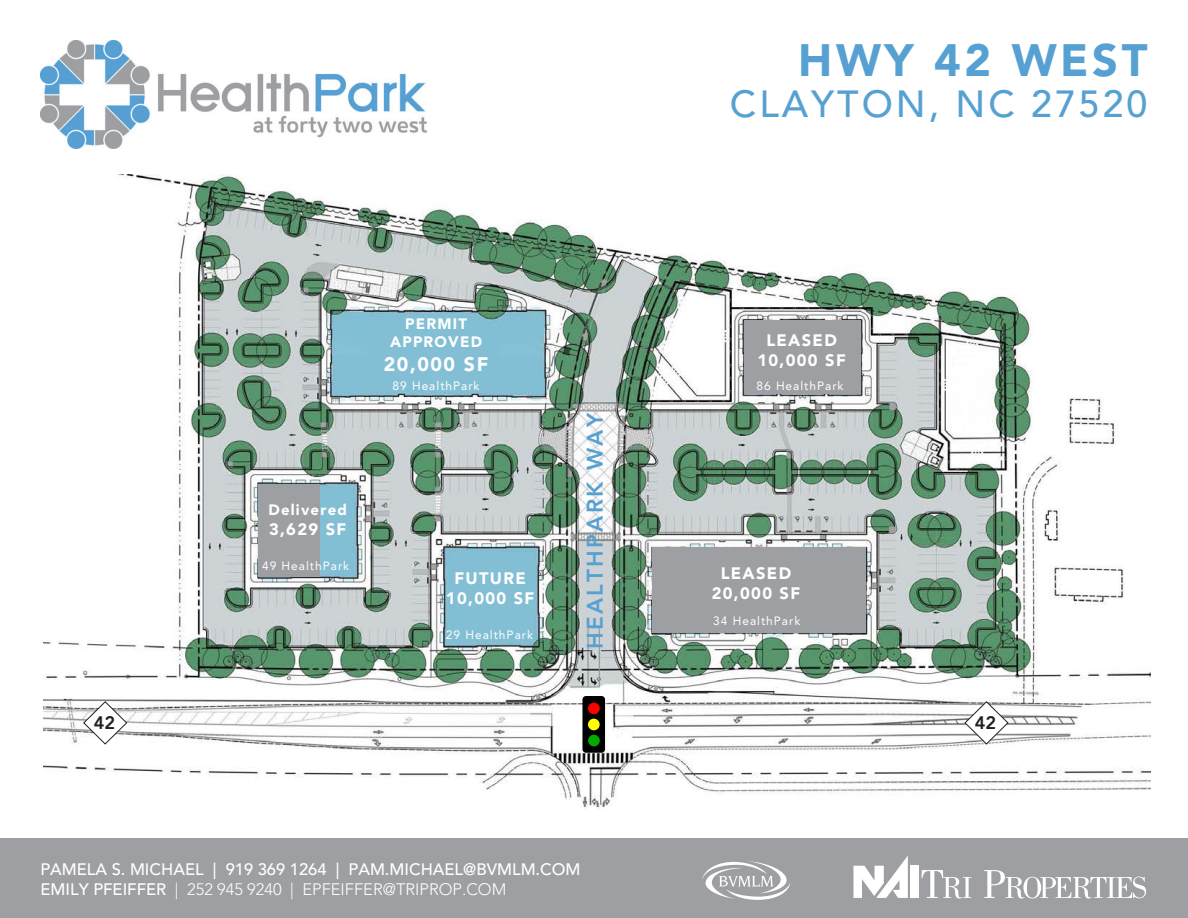
<style>
.page{position:relative;width:1188px;height:918px;background:#fff}
.page>*{position:absolute;margin:0;border:0;box-sizing:border-box;transform-origin:0 0}
.t1{font:900 45px "Avenir";letter-spacing:.08em;color:#57a1d2}
.t2{font:500 37.5px "Avenir";letter-spacing:.08em;color:#57a1d2}
.t3{font:800 22.5px "Avenir";letter-spacing:.1em;color:#57a1d2}
.t4{font:900 19.5px "Avenir";letter-spacing:.08em;color:#fff}
.t5{font:800 18px "Avenir";color:#231f20}
.t6{font:500 16.5px/19.8px "Avenir";color:#fff}
.t7{font:900 16.5px "Avenir";letter-spacing:.08em;color:#fff}
.t8{font:900 15px "Avenir";letter-spacing:.08em;color:#fff}
.t9{font:12px "Avenir";letter-spacing:.08em;color:#fff}
.s1{font-weight:300}
</style>
<div class="page">
<img style="left:40px;top:40px;width:387px;height:108px">
<div style="left:0;top:838px;width:1188px;height:80px;background:#9e9fa3"></div>
<svg style="left:921px;top:870px;width:50px;height:29px"></svg>
<svg style="left:984px;top:870px;width:162px;height:29px"></svg>
<div style="left:911px;top:866px;width:8px;height:32px;background:#fff"></div>
<svg style="left:854px;top:856px;width:54px;height:42px"></svg>
<svg style="left:702px;top:861px;width:88px;height:39px"></svg>
<img style="left:43px;top:175px;width:1107px;height:633px">
<div style="left:652px;top:547px;width:213px;height:86px;background:#9e9fa3"></div>
<svg style="left:83px;top:701px;width:45px;height:44px"></svg>
<svg style="left:964px;top:701px;width:45px;height:44px"></svg>
<div style="left:582px;top:696px;width:23px;height:57px;background:#000;border-radius:4px"></div>
<div style="left:588px;top:703px;width:12px;height:11px;background:#f00;border-radius:50%"></div>
<div style="left:588px;top:719px;width:12px;height:11px;background:#ff0;border-radius:50%"></div>
<div style="left:588px;top:735px;width:12px;height:11px;background:#00ac00;border-radius:50%"></div>
<div style="left:744px;top:321px;width:117px;height:73px;background:#9e9fa3"></div>
<div style="left:258px;top:484px;width:62px;height:93px;background:#9e9fa3"></div>
<p class="t8" style="left:405px;top:315px;width:63px">PERMIT</p>
<p class="t8" style="left:390px;top:333px;width:94px">APPROVED</p>
<p class="t4" style="left:384px;top:352px;width:106px">20,000 SF</p>
<p class="t9" style="left:392px;top:379px;width:89px">89 HealthPark</p>
<p class="t8" style="left:268px;top:501px;width:80px">Delivered</p>
<p class="t7" style="left:269px;top:519px;width:79px">3,629 SF</p>
<p class="t9" style="left:262px;top:559px;width:89px">49 HealthPark</p>
<p class="t7" style="left:455px;top:568px;width:73px">FUTURE</p>
<p class="t7" style="left:446px;top:588px;width:90px">10,000 SF</p>
<p class="t9" style="left:446px;top:628px;width:89px">29 HealthPark</p>
<p class="t3" style="left:582px;top:649px;width:238px;rotate:-90deg">HEALTHPARK WAY</p>
<h1 class="t1" style="left:798px;top:34px;width:351px">HWY 42 WEST</h1>
<h2 class="t2" style="left:730px;top:83px;width:419px">CLAYTON, NC 27520</h2>
<p class="t7" style="left:766px;top:330px;width:72px">LEASED</p>
<p class="t7" style="left:757px;top:350px;width:90px">10,000 SF</p>
<p class="t9" style="left:756px;top:379px;width:89px">86 HealthPark</p>
<p class="t7" style="left:721px;top:564px;width:72px">LEASED</p>
<p class="t7" style="left:712px;top:583px;width:90px">20,000 SF</p>
<p class="t9" style="left:713px;top:614px;width:89px">34 HealthPark</p>
<p class="t5" style="left:94px;top:712px;width:23px">42</p>
<p class="t5" style="left:975px;top:712px;width:23px">42</p>
<p class="t6" style="left:40px;top:860px;width:542px">PAMELA S. MICHAEL | 919 369 1264 | PAM.MICHAEL@BVMLM.COM<br>EMILY PFEIFFER <span class="s1">| 252 945 9240 | EPFEIFFER@TRIPROP.COM</span></p>
</div>
